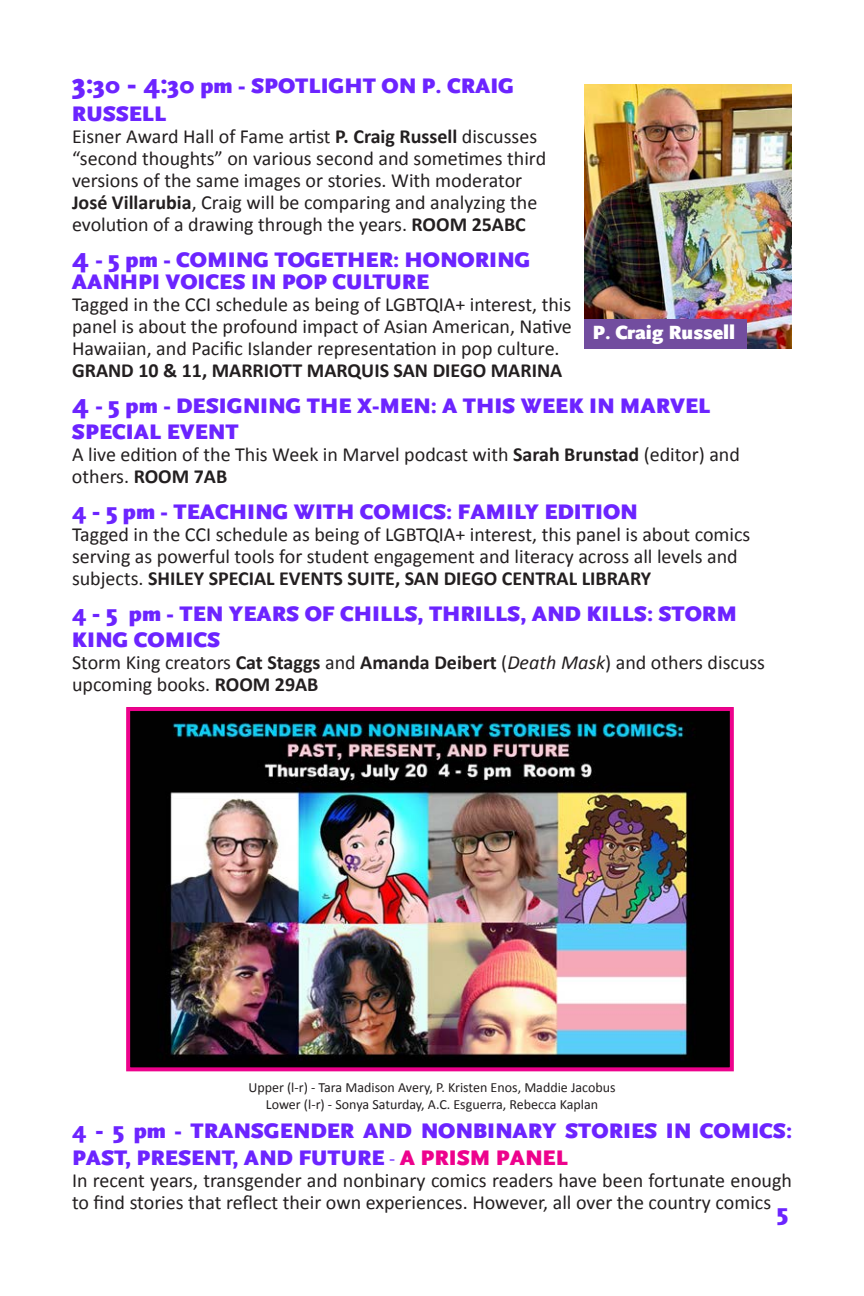
<style>
.page{position:relative;width:864px;height:1296px;background:#fff}
.page>*{position:absolute;margin:0;border:0;box-sizing:border-box;transform-origin:0 0}
.t1{font:900 24px "Scala Sans";color:#6c24ff}
.t2{font:900 22px/26.4px "Scala Sans";color:#6c24ff}
.t3{font:20px/22px "Calibri";color:#231f20}
.t4{font:900 20px "Scala Sans";color:#fff}
.t5{font:14px "Calibri";color:#231f20}
.s1{font-size:28px}
.s2{font-size:24px}
.s3{font-weight:700}
.s4{font-style:italic}
.s5{font-family:"Calibri";font-weight:400;font-size:20px}
.s6{color:#ed028c}
</style>
<div class="page">
<img style="left:585px;top:85px;width:207px;height:263px">
<div style="left:585px;top:319px;width:162px;height:29px;background:#724d9f"></div>
<img style="left:131px;top:712px;width:598px;height:354px">
<div style="left:126px;top:707px;width:608px;height:364px;border:4px solid #ed028c"></div>
<p class="t2" style="left:72px;top:72px;width:444px;line-height:28px"><span class="s1">3:</span><span class="s2">30</span> <span class="s1">- 4:</span><span class="s2">30</span> pm - SPOTLIGHT ON P. CRAIG<br>RUSSELL</p>
<p class="t3" style="left:72px;top:125px;width:476px">Eisner Award Hall of Fame artist <span class="s3">P. Craig Russell</span> discusses “second thoughts” on various second and sometimes third versions of the same images or stories. With moderator <span class="s3">José Villarubia</span>, Craig will be comparing and analyzing the evolution of a drawing through the years. <span class="s3">ROOM 25ABC</span></p>
<p class="t2" style="left:72px;top:249px;width:460px;line-height:22px"><span class="s1">4</span> - <span class="s2">5</span> pm - COMING TOGETHER: HONORING<br>AANHPI VOICES IN POP CULTURE</p>
<p class="t3" style="left:72px;top:293px;width:501px">Tagged in the CCI schedule as being of LGBTQIA+ interest, this panel is about the profound impact of Asian American, Native Hawaiian, and Pacific Islander representation in pop culture.<br><span class="s3">GRAND 10 &amp; 11, MARRIOTT MARQUIS SAN DIEGO MARINA</span></p>
<p class="t2" style="left:72px;top:392px;width:640px"><span class="s1">4</span> - <span class="s2">5</span> pm - DESIGNING THE X-MEN: A THIS WEEK IN MARVEL<br>SPECIAL EVENT</p>
<p class="t3" style="left:72px;top:443px;width:670px">A live edition of the This Week in Marvel podcast with <span class="s3">Sarah Brunstad</span> (editor) and others. <span class="s3">ROOM 7AB</span></p>
<p class="t2" style="left:72px;top:499px;width:567px"><span class="s2">4 - 5</span> pm - TEACHING WITH COMICS: FAMILY EDITION</p>
<p class="t3" style="left:72px;top:523px;width:680px">Tagged in the CCI schedule as being of LGBTQIA+ interest, this panel is about comics serving as powerful tools for student engagement and literacy across all levels and subjects. <span class="s3">SHILEY SPECIAL EVENTS SUITE, SAN DIEGO CENTRAL LIBRARY</span></p>
<p class="t2" style="left:72px;top:601px;width:666px"><span class="s2">4 - 5</span> pm - TEN YEARS OF CHILLS, THRILLS, AND KILLS: STORM<br>KING COMICS</p>
<p class="t3" style="left:72px;top:652px;width:695px">Storm King creators <span class="s3">Cat Staggs</span> and <span class="s3">Amanda Deibert</span> (<span class="s4">Death Mask</span>) and others discuss upcoming books. <span class="s3">ROOM 29AB</span></p>
<p class="t4" style="left:593px;top:321px;width:144px">P. Craig Russell</p>
<p class="t5" style="left:248px;top:1078px;width:369px">Upper (l-r) - Tara Madison Avery, P. Kristen Enos, Maddie Jacobus</p>
<p class="t5" style="left:266px;top:1095px;width:334px">Lower (l-r) - Sonya Saturday, A.C. Esguerra, Rebecca Kaplan</p>
<p class="t2" style="left:72px;top:1118px;width:722px"><span class="s2">4 - 5</span> pm - TRANSGENDER AND NONBINARY STORIES IN COMICS:<br>PAST, PRESENT, AND FUTURE <span class="s5">-</span> <span class="s6">A PRISM PANEL</span></p>
<p class="t3" style="left:72px;top:1169px;width:721px">In recent years, transgender and nonbinary comics readers have been fortunate enough to find stories that reflect their own experiences. However, all over the country comics</p>
<p class="t1" style="left:777px;top:1199px;width:13px">5</p>
</div>
